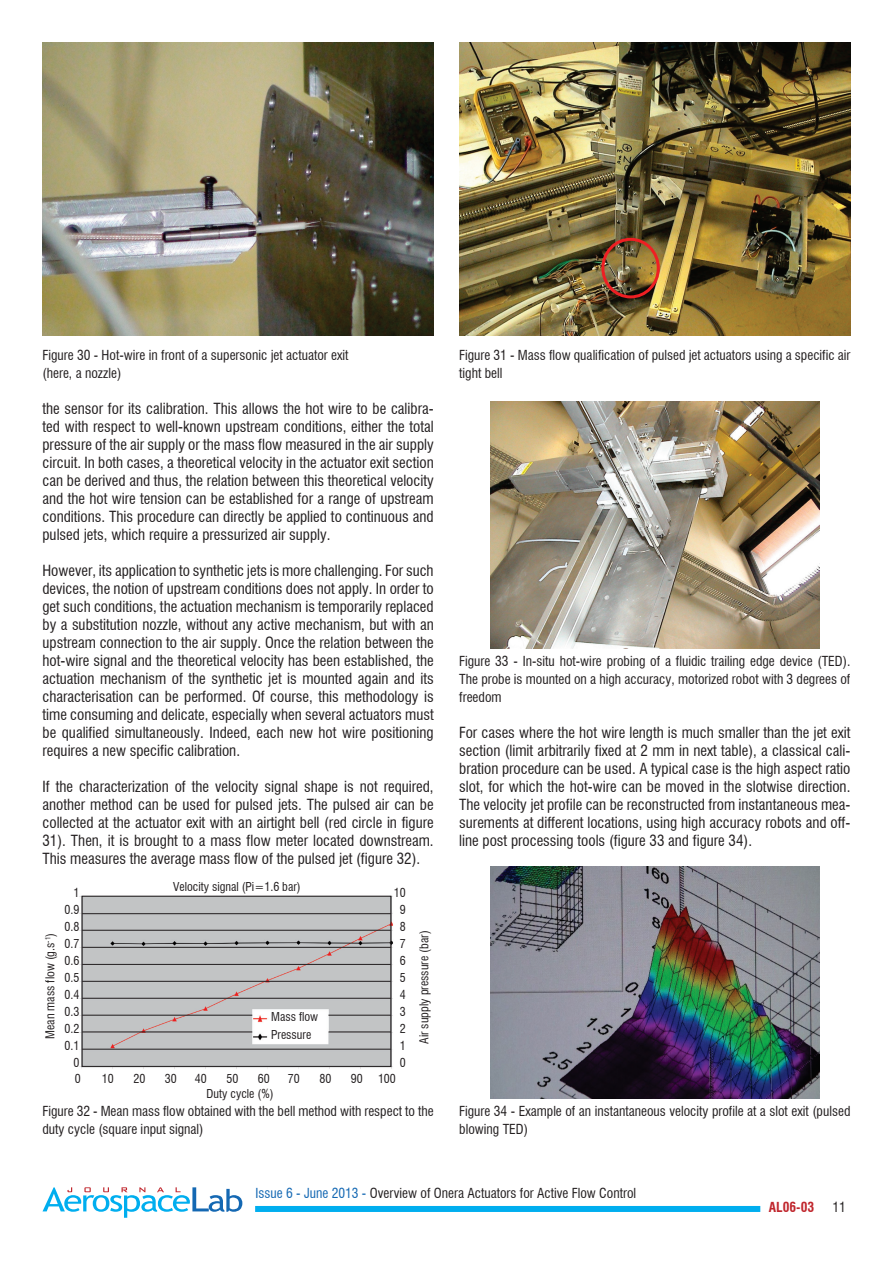
<style>
.page{position:relative;width:893px;height:1263px;background:#fff}
.page>*{position:absolute;margin:0;border:0;box-sizing:border-box;transform-origin:0 0}
.t1{font:condensed 15px/18px "Swiss 721 BT";color:#231f20;text-align:justify}
.t2{font:condensed 13.5px/18px "Swiss 721 BT";color:#231f20}
.t3{font:700 condensed 13.5px "Swiss 721 BT";color:#c0262d}
.t4{font:condensed 12px/17px "Swiss 721 BT";color:#231f20;text-align:right}
.s1{color:#1468b3}
</style>
<div class="page">
<div style="left:255px;top:1206px;width:505px;height:6px;background:#00aeef"></div>
<svg style="left:43px;top:1187px;width:199px;height:31px"></svg>
<img style="left:79px;top:895px;width:314px;height:174px">
<div style="left:82px;top:896px;width:309px;height:170px;border:1px solid #231f20"></div>
<hr style="left:82px;top:913px;width:309px;height:1px;background:#231f20">
<hr style="left:82px;top:930px;width:309px;height:1px;background:#231f20">
<hr style="left:82px;top:947px;width:309px;height:1px;background:#231f20">
<hr style="left:82px;top:964px;width:309px;height:1px;background:#231f20">
<hr style="left:82px;top:981px;width:309px;height:1px;background:#231f20">
<hr style="left:82px;top:998px;width:309px;height:1px;background:#231f20">
<hr style="left:328px;top:1015px;width:63px;height:1px;background:#231f20">
<hr style="left:82px;top:1015px;width:170px;height:1px;background:#231f20">
<hr style="left:329px;top:1032px;width:62px;height:1px;background:#231f20">
<hr style="left:82px;top:1032px;width:170px;height:1px;background:#231f20">
<hr style="left:82px;top:1049px;width:309px;height:1px;background:#231f20">
<img style="left:491px;top:402px;width:328px;height:246px">
<img style="left:490px;top:866px;width:329px;height:232px">
<img style="left:43px;top:43px;width:391px;height:292px">
<img style="left:459px;top:43px;width:391px;height:292px">
<div style="left:601px;top:238px;width:59px;height:60px;border:3px solid #ee1f23;border-radius:50%"></div>
<p class="t2" style="left:43px;top:346px;width:308px">Figure 30 - Hot-wire in front of a supersonic jet actuator exit (here, a nozzle)</p>
<p class="t2" style="left:459px;top:346px;width:393px">Figure 31 - Mass flow qualification of pulsed jet actuators using a specific air tight bell</p>
<p class="t1" style="left:43px;top:400px;width:393px">the sensor for its calibration. This allows the hot wire to be calibra&shy;ted with respect to well-known upstream conditions, either the total pressure of the air supply or the mass flow measured in the air supply circuit. In both cases, a theoretical velocity in the actuator exit section can be derived and thus, the relation between this theoretical velocity and the hot wire tension can be established for a range of upstream conditions. This procedure can directly be applied to continuous and pulsed jets, which require a pressurized air supply.</p>
<p class="t1" style="left:43px;top:562px;width:393px">However, its application to synthetic jets is more challenging. For such devices, the notion of upstream conditions does not apply. In order to get such conditions, the actuation mechanism is temporarily replaced by a substitution nozzle, without any active mechanism, but with an upstream connection to the air supply. Once the relation between the hot-wire signal and the theoretical velocity has been established, the actuation mechanism of the synthetic jet is mounted again and its characterisation can be performed. Of course, this methodology is time consuming and delicate, especially when several actuators must be qualified simultaneously. Indeed, each new hot wire positioning requires a new specific calibration.</p>
<p class="t1" style="left:43px;top:778px;width:393px">If the characterization of the velocity signal shape is not required, another method can be used for pulsed jets. The pulsed air can be collected at the actuator exit with an airtight bell (red circle in figure 31). Then, it is brought to a mass flow meter located downstream.<br>This measures the average mass flow of the pulsed jet (figure 32).</p>
<p class="t4" style="left:173px;top:878px;width:129px">Velocity signal (Pi=1.6 bar)</p>
<p class="t4" style="left:65px;top:884px;width:16px">1<br>0.9<br>0.8<br>0.7<br>0.6<br>0.5<br>0.4<br>0.3<br>0.2<br>0.1<br>0</p>
<p class="t4" style="left:394px;top:884px;width:13px;text-align:center">10<br>9<br>8<br>7<br>6<br>5<br>4<br>3<br>2<br>1<br>0</p>
<p class="t4" style="left:41px;top:1039px;width:107px;rotate:-90deg">Mean mass flow (g.s<sup>-1</sup>)</p>
<p class="t4" style="left:416px;top:1044px;width:115px;rotate:-90deg">Air supply pressure (bar)</p>
<p class="t4" style="left:271px;top:1008px;width:49px;line-height:18px;text-align:left">Mass flow<br>Pressure</p>
<p class="t4" style="left:75px;top:1070px;width:7px">0</p>
<p class="t4" style="left:102px;top:1070px;width:13px">10</p>
<p class="t4" style="left:133px;top:1070px;width:13px">20</p>
<p class="t4" style="left:165px;top:1070px;width:13px">30</p>
<p class="t4" style="left:195px;top:1070px;width:13px">40</p>
<p class="t4" style="left:226px;top:1070px;width:13px">50</p>
<p class="t4" style="left:258px;top:1070px;width:13px">60</p>
<p class="t4" style="left:288px;top:1070px;width:13px">70</p>
<p class="t4" style="left:319px;top:1070px;width:13px">80</p>
<p class="t4" style="left:351px;top:1070px;width:13px">90</p>
<p class="t4" style="left:378px;top:1070px;width:19px">100</p>
<p class="t4" style="left:207px;top:1085px;width:68px">Duty cycle (%)</p>
<p class="t2" style="left:43px;top:1102px;width:393px">Figure 32 - Mean mass flow obtained with the bell method with respect to the duty cycle (square input signal)</p>
<p class="t2" style="left:459px;top:652px;width:393px;text-align:justify">Figure 33 - In-situ hot-wire probing of a fluidic trailing edge device (TED).<br>The probe is mounted on a high accuracy, motorized robot with 3 degrees of freedom</p>
<p class="t1" style="left:459px;top:724px;width:393px">For cases where the hot wire length is much smaller than the jet exit section (limit arbitrarily fixed at 2 mm in next table), a classical cali&shy;bration procedure can be used. A typical case is the high aspect ratio slot, for which the hot-wire can be moved in the slotwise direction.<br>The velocity jet profile can be reconstructed from instantaneous mea&shy;surements at different locations, using high accuracy robots and off&shy;line post processing tools (figure 33 and figure 34).</p>
<p class="t2" style="left:459px;top:1102px;width:393px">Figure 34 - Example of an instantaneous velocity profile at a slot exit (pulsed blowing TED)</p>
<p class="t2" style="left:255px;top:1183px;width:382px"><span class="s1">Issue 6 - June 2013 -</span> Overview of Onera Actuators for Active Flow Control</p>
<p class="t3" style="left:769px;top:1199px;width:47px">AL06-03</p>
<p class="t2" style="left:832px;top:1198px;width:15px">11</p>
</div>
